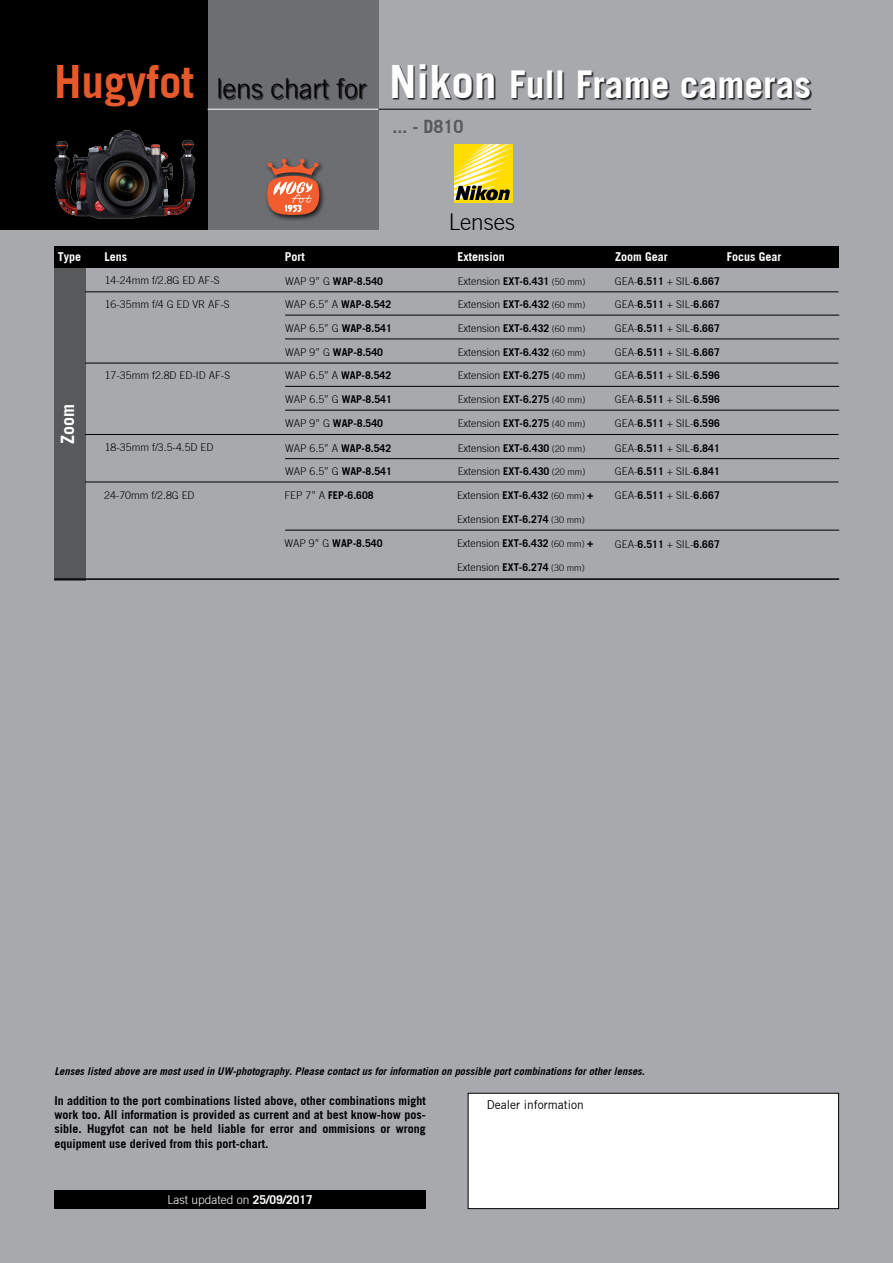
<style>
.page{position:relative;width:893px;height:1263px;background:#a7a9ac}
.page>*{position:absolute;margin:0;border:0;box-sizing:border-box;transform-origin:0 0}
.t1{font:700 37.5px "Trade Gothic";color:#fff}
.t2{font:300 22.5px "Trade Gothic";color:#000}
.t3{font:700 18px "Trade Gothic";color:#58595b}
.t4{font:700 18px "Trade Gothic";color:#fff}
.t5{font:700 12px/14.4px "Trade Gothic";color:#000;text-align:justify}
.t6{font:700 12px "Trade Gothic";color:#fff}
.t7{font:300 12px "Trade Gothic";color:#fff}
.t8{font:12px "Trade Gothic";color:#000}
.t9{font:700 10.5px "Trade Gothic";color:#000}
.t10{font:300 10.5px "Trade Gothic";color:#000}
.t11{font:italic 700 10.5px "Trade Gothic";color:#000}
.s1{font-size:45px;color:#e6592b}
.s2{font-weight:300;font-size:27px;color:#000}
.s3{font-size:45px}
.s4{font-weight:300}
.s5{font-weight:700}
.s6{font-size:9px}
.s7{font-weight:300;font-size:9px}
</style>
<div class="page">
<div style="left:0;top:0;width:379px;height:230px;background:#6d6e71"></div>
<div style="left:265px;top:157px;width:61px;height:64px;background:#000;opacity:.75"></div>
<svg style="left:267px;top:159px;width:52px;height:56px;background:#c76e54"></svg>
<div style="left:0;top:0;width:207px;height:230px;background:#000"></div>
<div style="left:58px;top:65px;width:754px;height:43px;background:#000;opacity:.75"></div>
<hr style="left:378px;top:109px;width:433px;height:1px;background:#000">
<hr style="left:207px;top:109px;width:171px;height:1px;background:#fff">
<svg style="left:454px;top:144px;width:58px;height:57px;background:#dbc53f"></svg>
<div style="left:55px;top:1191px;width:371px;height:18px;background:#000"></div>
<div style="left:468px;top:1093px;width:371px;height:115px;background:#fff"></div>
<div style="left:468px;top:1093px;width:371px;height:116px;border:1px solid #000"></div>
<img style="left:54px;top:130px;width:142px;height:89px">
<div style="left:54px;top:268px;width:32px;height:312px;background:#58595b"></div>
<hr style="left:285px;top:315px;width:554px;height:1px;background:#000">
<hr style="left:285px;top:386px;width:554px;height:1px;background:#000">
<hr style="left:285px;top:458px;width:554px;height:1px;background:#000">
<hr style="left:285px;top:530px;width:554px;height:1px;background:#000">
<hr style="left:285px;top:339px;width:554px;height:1px;background:#000">
<hr style="left:285px;top:410px;width:554px;height:1px;background:#000">
<hr style="left:54px;top:578px;width:785px;height:2px;background:#000">
<hr style="left:85px;top:291px;width:753px;height:1px;background:#000">
<hr style="left:85px;top:434px;width:753px;height:1px;background:#000">
<hr style="left:85px;top:482px;width:753px;height:1px;background:#000">
<hr style="left:85px;top:363px;width:753px;height:1px;background:#000">
<div style="left:54px;top:247px;width:785px;height:21px;background:#000"></div>
<h1 class="t1" style="left:54px;top:61px;width:759px"><span class="s1">Hugyfot</span> <span class="s2">lens chart for</span> <span class="s3">Nikon</span> Full Frame cameras</h1>
<h3 class="t3" style="left:392px;top:115px;width:73px">... - D810</h3>
<h2 class="t2" style="left:449px;top:208px;width:68px">Lenses</h2>
<p class="t6" style="left:58px;top:250px;width:25px">Type</p>
<p class="t6" style="left:105px;top:250px;width:24px">Lens</p>
<p class="t6" style="left:285px;top:250px;width:22px">Port</p>
<p class="t6" style="left:458px;top:250px;width:49px">Extension</p>
<p class="t6" style="left:615px;top:250px;width:54px">Zoom Gear</p>
<p class="t6" style="left:727px;top:250px;width:56px">Focus Gear</p>
<h3 class="t4" style="left:57px;top:444px;width:41px;rotate:-90deg">Zoom</h3>
<p class="t10" style="left:105px;top:274px;width:116px">14-24mm f/2.8G ED AF-S</p>
<p class="t10" style="left:105px;top:298px;width:126px">16-35mm f/4 G ED VR AF-S</p>
<p class="t10" style="left:105px;top:369px;width:127px">17-35mm f2.8D ED-ID AF-S</p>
<p class="t10" style="left:105px;top:441px;width:110px">18-35mm f/3.5-4.5D ED</p>
<p class="t10" style="left:104px;top:489px;width:92px">24-70mm f/2.8G ED</p>
<p class="t9" style="left:285px;top:274px;width:100px"><span class="s4">WAP 9” G</span> WAP-8.540</p>
<p class="t9" style="left:285px;top:298px;width:108px"><span class="s4">WAP 6.5” A</span> WAP-8.542</p>
<p class="t9" style="left:285px;top:322px;width:108px"><span class="s4">WAP 6.5” G</span> WAP-8.541</p>
<p class="t9" style="left:285px;top:345px;width:100px"><span class="s4">WAP 9” G</span> WAP-8.540</p>
<p class="t9" style="left:285px;top:369px;width:108px"><span class="s4">WAP 6.5” A</span> WAP-8.542</p>
<p class="t9" style="left:285px;top:393px;width:108px"><span class="s4">WAP 6.5” G</span> WAP-8.541</p>
<p class="t9" style="left:285px;top:417px;width:100px"><span class="s4">WAP 9” G</span> WAP-8.540</p>
<p class="t9" style="left:285px;top:441px;width:108px"><span class="s4">WAP 6.5” A</span> WAP-8.542</p>
<p class="t9" style="left:285px;top:465px;width:108px"><span class="s4">WAP 6.5” G</span> WAP-8.541</p>
<p class="t9" style="left:284px;top:489px;width:91px"><span class="s4">FEP 7” A</span> FEP-6.608</p>
<p class="t9" style="left:284px;top:537px;width:100px"><span class="s4">WAP 9” G</span> WAP-8.540</p>
<p class="t10" style="left:458px;top:275px;width:129px">Extension <span class="s5">EXT-6.431</span> <span class="s6">(50 mm)</span></p>
<p class="t9" style="left:615px;top:274px;width:106px"><span class="s4">GEA-</span>6.511 <span class="s4">+ SIL-</span>6.667</p>
<p class="t10" style="left:458px;top:298px;width:129px">Extension <span class="s5">EXT-6.432</span> <span class="s6">(60 mm)</span></p>
<p class="t9" style="left:615px;top:298px;width:106px"><span class="s4">GEA-</span>6.511 <span class="s4">+ SIL-</span>6.667</p>
<p class="t10" style="left:458px;top:322px;width:129px">Extension <span class="s5">EXT-6.432</span> <span class="s6">(60 mm)</span></p>
<p class="t9" style="left:615px;top:322px;width:106px"><span class="s4">GEA-</span>6.511 <span class="s4">+ SIL-</span>6.667</p>
<p class="t10" style="left:458px;top:346px;width:129px">Extension <span class="s5">EXT-6.432</span> <span class="s6">(60 mm)</span></p>
<p class="t9" style="left:615px;top:345px;width:106px"><span class="s4">GEA-</span>6.511 <span class="s4">+ SIL-</span>6.667</p>
<p class="t10" style="left:458px;top:369px;width:129px">Extension <span class="s5">EXT-6.275</span> <span class="s6">(40 mm)</span></p>
<p class="t9" style="left:615px;top:369px;width:106px"><span class="s4">GEA-</span>6.511 <span class="s4">+ SIL-</span>6.596</p>
<p class="t10" style="left:458px;top:393px;width:129px">Extension <span class="s5">EXT-6.275</span> <span class="s6">(40 mm)</span></p>
<p class="t9" style="left:615px;top:393px;width:106px"><span class="s4">GEA-</span>6.511 <span class="s4">+ SIL-</span>6.596</p>
<p class="t10" style="left:458px;top:417px;width:129px">Extension <span class="s5">EXT-6.275</span> <span class="s6">(40 mm)</span></p>
<p class="t9" style="left:615px;top:417px;width:106px"><span class="s4">GEA-</span>6.511 <span class="s4">+ SIL-</span>6.596</p>
<p class="t10" style="left:458px;top:442px;width:129px">Extension <span class="s5">EXT-6.430</span> <span class="s6">(20 mm)</span></p>
<p class="t9" style="left:615px;top:441px;width:106px"><span class="s4">GEA-</span>6.511 <span class="s4">+ SIL-</span>6.841</p>
<p class="t10" style="left:458px;top:465px;width:129px">Extension <span class="s5">EXT-6.430</span> <span class="s6">(20 mm)</span></p>
<p class="t9" style="left:457px;top:489px;width:138px"><span class="s4">Extension</span> EXT-6.432 <span class="s7">(60 mm)</span> +</p>
<p class="t9" style="left:457px;top:537px;width:138px"><span class="s4">Extension</span> EXT-6.432 <span class="s7">(60 mm)</span> +</p>
<p class="t10" style="left:457px;top:513px;width:129px">Extension <span class="s5">EXT-6.274</span> <span class="s6">(30 mm)</span></p>
<p class="t10" style="left:457px;top:561px;width:129px">Extension <span class="s5">EXT-6.274</span> <span class="s6">(30 mm)</span></p>
<p class="t9" style="left:615px;top:465px;width:106px"><span class="s4">GEA-</span>6.511 <span class="s4">+ SIL-</span>6.841</p>
<p class="t9" style="left:615px;top:489px;width:106px"><span class="s4">GEA-</span>6.511 <span class="s4">+ SIL-</span>6.667</p>
<p class="t9" style="left:615px;top:538px;width:106px"><span class="s4">GEA-</span>6.511 <span class="s4">+ SIL-</span>6.667</p>
<p class="t11" style="left:55px;top:1065px;width:592px">Lenses listed above are most used in UW-photography. Please contact us for information on possible port combinations for other lenses.</p>
<p class="t5" style="left:55px;top:1093px;width:373px">In addition to the port combinations listed above, other combinations might work too. All information is provided as current and at best know-how pos&shy;sible. Hugyfot can not be held liable for error and ommisions or wrong equipment use derived from this port-chart.</p>
<p class="t8" style="left:487px;top:1097px;width:98px">Dealer information</p>
<p class="t7" style="left:167px;top:1193px;width:147px">Last updated on <span class="s5">25/09/2017</span></p>
</div>
